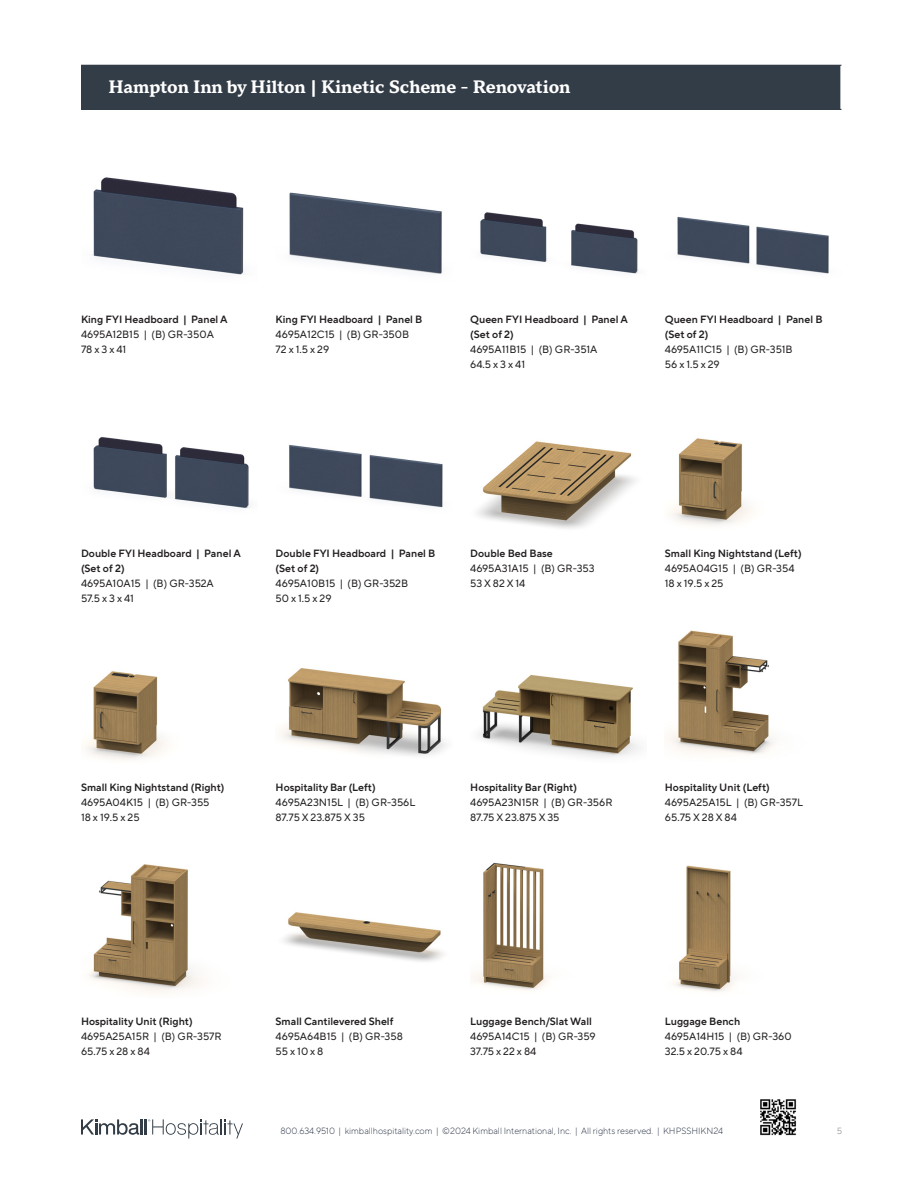
<style>
.page{position:relative;width:918px;height:1188px;background:#fff}
.page>*{position:absolute;margin:0;border:0;box-sizing:border-box;transform-origin:0 0}
.t1{font:700 18px "TT Norms Pro Serif";color:#fff}
.t2{font:10.5px "TT Norms Pro";color:#231f20}
.t3{font:600 10.5px/15px "TT Norms Pro";color:#231f20}
.Spec_Copy{font:300 9px "TT Norms Pro";color:#293243}
.t4{font:9px "TT Norms Pro";color:#999ea3}
.s1{font-weight:400}
</style>
<div class="page">
<img style="left:677px;top:216px;width:152px;height:58px">
<img style="left:670px;top:438px;width:82px;height:88px">
<img style="left:668px;top:630px;width:106px;height:125px">
<img style="left:674px;top:865px;width:61px;height:127px">
<img style="left:480px;top:212px;width:158px;height:62px">
<img style="left:477px;top:441px;width:158px;height:88px">
<img style="left:479px;top:674px;width:160px;height:84px">
<img style="left:473px;top:862px;width:74px;height:128px">
<img style="left:93px;top:437px;width:157px;height:71px">
<img style="left:85px;top:671px;width:81px;height:89px">
<img style="left:89px;top:864px;width:112px;height:129px">
<img style="left:289px;top:445px;width:154px;height:63px">
<img style="left:280px;top:668px;width:167px;height:88px">
<img style="left:283px;top:912px;width:161px;height:50px">
<img style="left:93px;top:177px;width:151px;height:98px">
<div style="left:82px;top:65px;width:759px;height:44px;background:#333d47"></div>
<hr style="left:81px;top:65px;width:761px;height:1px;background:#333d47">
<hr style="left:81px;top:66px;width:1px;height:43px;background:#333d47">
<hr style="left:81px;top:109px;width:761px;height:1px;background:#333d47">
<hr style="left:840px;top:66px;width:2px;height:43px;background:#fff">
<img style="left:289px;top:192px;width:153px;height:82px">
<svg style="left:81px;top:1119px;width:162px;height:20px"></svg>
<img style="left:760px;top:1099px;width:36px;height:36px">
<p class="t1" style="left:109px;top:73px;width:463px">Hampton Inn by Hilton | Kinetic Scheme - Renovation</p>
<p class="t3" style="left:81px;top:311px;width:148px">King FYI Headboard | Panel A</p>
<p class="t2" style="left:81px;top:327px;width:134px">4695A12B15 | (B) GR-350A</p>
<p class="t2" style="left:81px;top:342px;width:47px">78 x 3 x 41</p>
<p class="t3" style="left:276px;top:311px;width:148px">King FYI Headboard | Panel B</p>
<p class="t2" style="left:276px;top:327px;width:135px">4695A12C15 | (B) GR-350B</p>
<p class="t2" style="left:276px;top:342px;width:55px">72 x 1.5 x 29</p>
<p class="t3" style="left:470px;top:311px;width:159px">Queen FYI Headboard | Panel A (Set of 2)<br><span class="s1">4695A11B15 | (B) GR-351A</span></p>
<p class="t2" style="left:470px;top:357px;width:56px">64.5 x 3 x 41</p>
<p class="t3" style="left:665px;top:311px;width:159px">Queen FYI Headboard | Panel B (Set of 2)<br><span class="s1">4695A11C15 | (B) GR-351B</span></p>
<p class="t2" style="left:665px;top:357px;width:56px">56 x 1.5 x 29</p>
<p class="t3" style="left:81px;top:545px;width:161px">Double FYI Headboard | Panel A (Set of 2)</p>
<p class="t2" style="left:81px;top:575px;width:134px">4695A10A15 | (B) GR-352A</p>
<p class="t2" style="left:81px;top:590px;width:55px">57.5 x 3 x 41</p>
<p class="t3" style="left:276px;top:545px;width:161px">Double FYI Headboard | Panel B (Set of 2)</p>
<p class="t2" style="left:276px;top:575px;width:134px">4695A10B15 | (B) GR-352B</p>
<p class="t2" style="left:276px;top:590px;width:58px">50 x 1.5 x 29</p>
<p class="t3" style="left:470px;top:545px;width:84px">Double Bed Base</p>
<p class="t2" style="left:470px;top:560px;width:126px">4695A31A15 | (B) GR-353</p>
<p class="t2" style="left:470px;top:575px;width:57px">53 X 82 X 14</p>
<p class="t3" style="left:665px;top:545px;width:138px">Small King Nightstand (Left)</p>
<p class="t2" style="left:665px;top:560px;width:131px">4695A04G15 | (B) GR-354</p>
<p class="t2" style="left:665px;top:575px;width:60px">18 x 19.5 x 25</p>
<p class="t3" style="left:81px;top:779px;width:145px">Small King Nightstand (Right)</p>
<p class="t2" style="left:81px;top:794px;width:130px">4695A04K15 | (B) GR-355</p>
<p class="t2" style="left:81px;top:809px;width:60px">18 x 19.5 x 25</p>
<p class="t3" style="left:276px;top:779px;width:102px">Hospitality Bar (Left)</p>
<p class="t2" style="left:276px;top:794px;width:141px">4695A23N15L | (B) GR-356L</p>
<p class="t2" style="left:276px;top:809px;width:91px">87.75 X 23.875 X 35</p>
<p class="t3" style="left:470px;top:779px;width:108px">Hospitality Bar (Right)</p>
<p class="t2" style="left:470px;top:794px;width:144px">4695A23N15R | (B) GR-356R</p>
<p class="t2" style="left:470px;top:809px;width:91px">87.75 X 23.875 X 35</p>
<p class="t3" style="left:665px;top:779px;width:106px">Hospitality Unit (Left)</p>
<p class="t2" style="left:665px;top:794px;width:140px">4695A25A15L | (B) GR-357L</p>
<p class="t2" style="left:665px;top:809px;width:74px">65.75 X 28 X 84</p>
<p class="t3" style="left:81px;top:1013px;width:113px">Hospitality Unit (Right)</p>
<p class="t2" style="left:81px;top:1028px;width:142px">4695A25A15R | (B) GR-357R</p>
<p class="t2" style="left:81px;top:1043px;width:70px">65.75 x 28 x 84</p>
<p class="t3" style="left:276px;top:1013px;width:119px">Small Cantilevered Shelf</p>
<p class="t2" style="left:276px;top:1028px;width:129px">4695A64B15 | (B) GR-358</p>
<p class="t2" style="left:276px;top:1043px;width:49px">55 x 10 x 8</p>
<p class="t3" style="left:470px;top:1013px;width:123px">Luggage Bench/Slat Wall</p>
<p class="t2" style="left:470px;top:1028px;width:127px">4695A14C15 | (B) GR-359</p>
<p class="t2" style="left:470px;top:1043px;width:68px">37.75 x 22 x 84</p>
<p class="t3" style="left:665px;top:1013px;width:77px">Luggage Bench</p>
<p class="t2" style="left:665px;top:1028px;width:128px">4695A14H15 | (B) GR-360</p>
<p class="t2" style="left:665px;top:1043px;width:79px">32.5 x 20.75 x 84</p>
<p class="Spec_Copy" style="left:280px;top:1124px;width:444px">800.634.9510 | kimballhospitality.com | ©2024 Kimball International, Inc. | All rights reserved. | KHPSSHIKN24</p>
<p class="t4" style="left:837px;top:1124px;width:7px">5</p>
</div>
